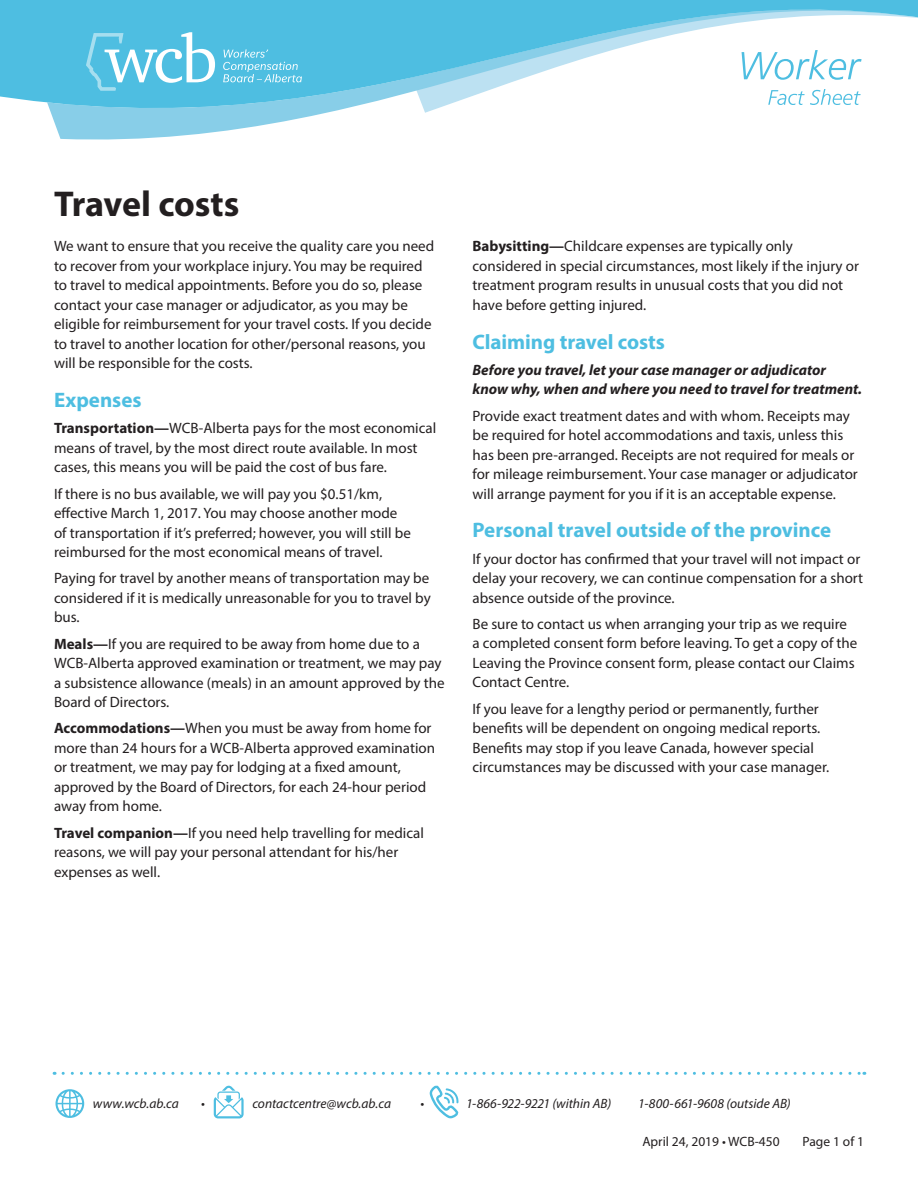
<style>
.page{position:relative;width:918px;height:1188px;background:#fff}
.page>*{position:absolute;margin:0;border:0;box-sizing:border-box;transform-origin:0 0}
.Main_title_copy{font:700 36px "Myriad Pro";letter-spacing:-.01em;color:#231f20}
.Subtitle{font:700 21px "Myriad Pro";color:#4ebee1}
.Body_Text{font:15px/19.5px "Myriad Pro";color:#231f20}
.Body_Text-2{font:italic 700 15px/19.5px "Myriad Pro";color:#231f20}
.t1{font:italic 13.5px "Myriad Pro";color:#231f20}
.t2{font:13.5px "Myriad Pro";color:#231f20}
.s1{font-weight:700}
</style>
<div class="page">
<svg style="left:0;top:0;width:918px;height:140px"></svg>
<svg style="left:742px;top:50px;width:120px;height:30px"></svg>
<svg style="left:768px;top:89px;width:93px;height:16px"></svg>
<svg style="left:430px;top:1086px;width:29px;height:32px"></svg>
<svg style="left:214px;top:1086px;width:30px;height:32px"></svg>
<svg style="left:63px;top:1072px;width:802px;height:3px"></svg>
<svg style="left:56px;top:1089px;width:28px;height:29px"></svg>
<svg style="left:223px;top:49px;width:79px;height:33px;background:#6ac8e5"></svg>
<svg style="left:86px;top:32px;width:129px;height:59px"></svg>
<p class="Main_title_copy" style="left:54px;top:180px;width:187px">Travel costs</p>
<p class="Body_Text" style="left:54px;top:236px;width:382px">We want to ensure that you receive the quality care you need to recover from your workplace injury. You may be required to travel to medical appointments. Before you do so, please contact your case manager or adjudicator, as you may be eligible for reimbursement for your travel costs. If you decide to travel to another location for other/personal reasons, you will be responsible for the costs.</p>
<p class="Subtitle" style="left:54px;top:386px;width:89px">Expenses</p>
<p class="Body_Text" style="left:54px;top:418px;width:384px"><span class="s1">Transportation—</span>WCB-Alberta pays for the most economical means of travel, by the most direct route available. In most cases, this means you will be paid the cost of bus fare.</p>
<p class="Body_Text" style="left:54px;top:484px;width:358px">If there is no bus available, we will pay you $0.51/km, effective March 1, 2017. You may choose another mode of transportation if it’s preferred; however, you will still be reimbursed for the most economical means of travel.</p>
<p class="Body_Text" style="left:54px;top:568px;width:378px;text-align:justify">Paying for travel by another means of transportation may be considered if it is medically unreasonable for you to travel by bus.</p>
<p class="Body_Text" style="left:54px;top:634px;width:392px"><span class="s1">Meals—</span>If you are required to be away from home due to a WCB-Alberta approved examination or treatment, we may pay a subsistence allowance (meals) in an amount approved by the Board of Directors.</p>
<p class="Body_Text" style="left:54px;top:718px;width:383px"><span class="s1">Accommodations—</span>When you must be away from home for more than 24 hours for a WCB-Alberta approved examination or treatment, we may pay for lodging at a fixed amount, approved by the Board of Directors, for each 24-hour period away from home.</p>
<p class="Body_Text" style="left:54px;top:823px;width:371px"><span class="s1">Travel companion—</span>If you need help travelling for medical reasons, we will pay your personal attendant for his/her expenses as well.</p>
<p class="Body_Text" style="left:472px;top:236px;width:388px"><span class="s1">Babysitting—</span>Childcare expenses are typically only considered in special circumstances, most likely if the injury or treatment program results in unusual costs that you did not have before getting injured.</p>
<p class="Subtitle" style="left:472px;top:328px;width:194px">Claiming travel costs</p>
<p class="Body_Text-2" style="left:472px;top:360px;width:391px">Before you travel, let your case manager or adjudicator know why, when and where you need to travel for treatment.</p>
<p class="Body_Text" style="left:472px;top:406px;width:387px">Provide exact treatment dates and with whom. Receipts may be required for hotel accommodations and taxis, unless this has been pre-arranged. Receipts are not required for meals or for mileage reimbursement. Your case manager or adjudicator will arrange payment for you if it is an acceptable expense.</p>
<p class="Subtitle" style="left:472px;top:517px;width:360px">Personal travel outside of the province</p>
<p class="Body_Text" style="left:472px;top:549px;width:392px">If your doctor has confirmed that your travel will not impact or delay your recovery, we can continue compensation for a short absence outside of the province.</p>
<p class="Body_Text" style="left:472px;top:614px;width:386px">Be sure to contact us when arranging your trip as we require a completed consent form before leaving. To get a copy of the Leaving the Province consent form, please contact our Claims Contact Centre.</p>
<p class="Body_Text" style="left:472px;top:699px;width:358px">If you leave for a lengthy period or permanently, further benefits will be dependent on ongoing medical reports.<br>Benefits may stop if you leave Canada, however special circumstances may be discussed with your case manager.</p>
<p class="t1" style="left:93px;top:1095px;width:88px">www.wcb.ab.ca</p>
<p class="t1" style="left:201px;top:1095px;width:5px">•</p>
<p class="t1" style="left:252px;top:1095px;width:140px">contactcentre@wcb.ab.ca</p>
<p class="t1" style="left:421px;top:1095px;width:5px">•</p>
<p class="t1" style="left:466px;top:1095px;width:147px">1-866-922-9221 (within AB)</p>
<p class="t1" style="left:638px;top:1095px;width:154px">1-800-661-9608 (outside AB)</p>
<p class="t2" style="left:642px;top:1133px;width:139px">April 24, 2019 • WCB-450</p>
<p class="t2" style="left:803px;top:1133px;width:63px">Page 1 of 1</p>
</div>
